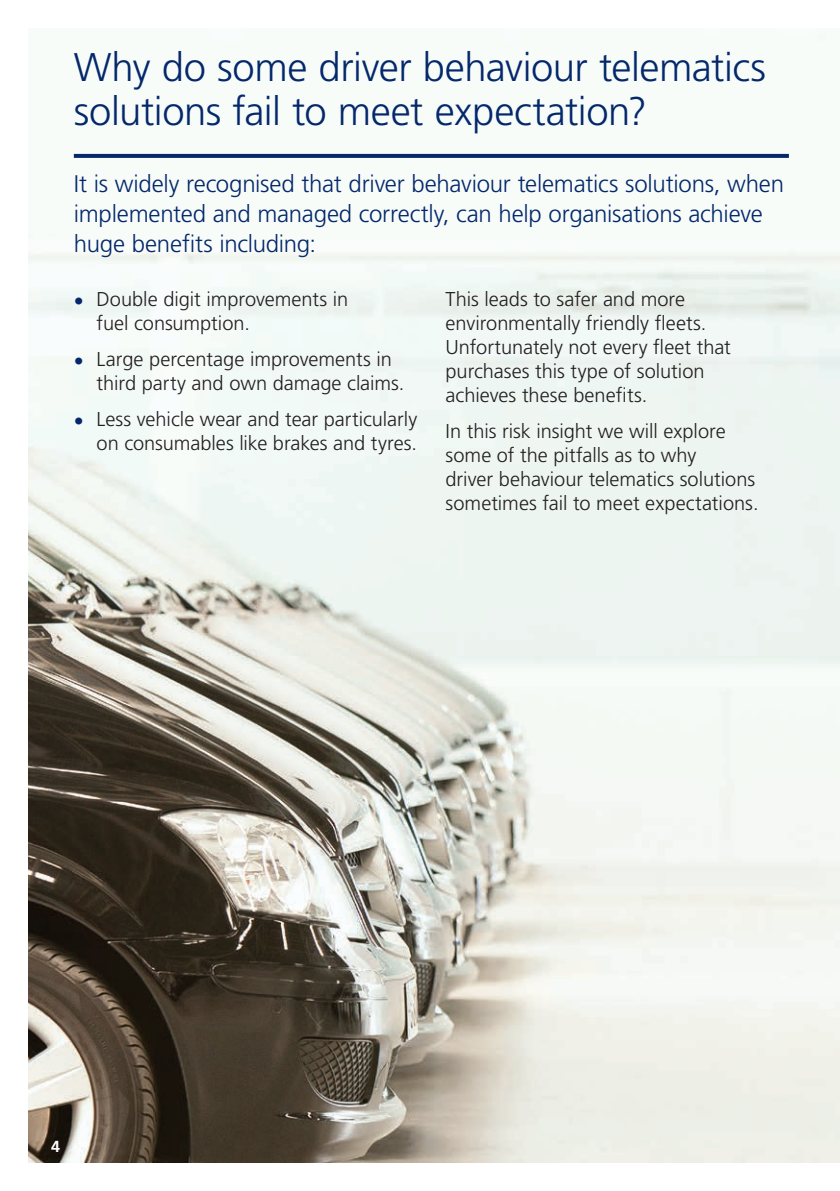
<style>
.page{position:relative;width:840px;height:1191px;background:#fff}
.page>*{position:absolute;margin:0;border:0;box-sizing:border-box;transform-origin:0 0}
.t1{font:300 40px/44px "Frutiger LT Std";letter-spacing:-.01em;color:#04286b}
.t2{font:300 24px/30px "Frutiger LT Std";letter-spacing:-.01em;color:#04286b}
.t3{font:300 20px/24px "Frutiger LT Std";color:#231f20}
.t4{font:700 16px "Frutiger LT Std";color:#fff}
.s1{color:#04286b}
</style>
<div class="page">
<img style="left:28px;top:153px;width:811px;height:1009px">
<svg style="left:74px;top:154px;width:714px;height:4px;background:#092d6e"></svg>
<h1 class="t1" style="left:74px;top:46px;width:693px">Why do some driver behaviour telematics solutions fail to meet expectation?</h1>
<p class="t2" style="left:74px;top:169px;width:711px">It is widely recognised that driver behaviour telematics solutions, when implemented and managed correctly, can help organisations achieve huge benefits including:</p>
<p class="t3" style="left:96px;top:287px;width:253px;text-indent:-23px"><span class="s1">•</span> Double digit improvements in fuel consumption.</p>
<p class="t3" style="left:96px;top:347px;width:309px;text-indent:-23px"><span class="s1">•</span> Large percentage improvements in third party and own damage claims.</p>
<p class="t3" style="left:74px;top:407px;width:345px;text-align:right"><span class="s1">•</span> Less vehicle wear and tear particularly on consumables like brakes and tyres.</p>
<p class="t3" style="left:445px;top:287px;width:287px">This leads to safer and more environmentally friendly fleets.<br>Unfortunately not every fleet that purchases this type of solution achieves these benefits.</p>
<p class="t3" style="left:445px;top:419px;width:314px">In this risk insight we will explore some of the pitfalls as to why<br>driver behaviour telematics solutions sometimes fail to meet expectations.</p>
<p class="t4" style="left:51px;top:1137px;width:10px">4</p>
</div>
